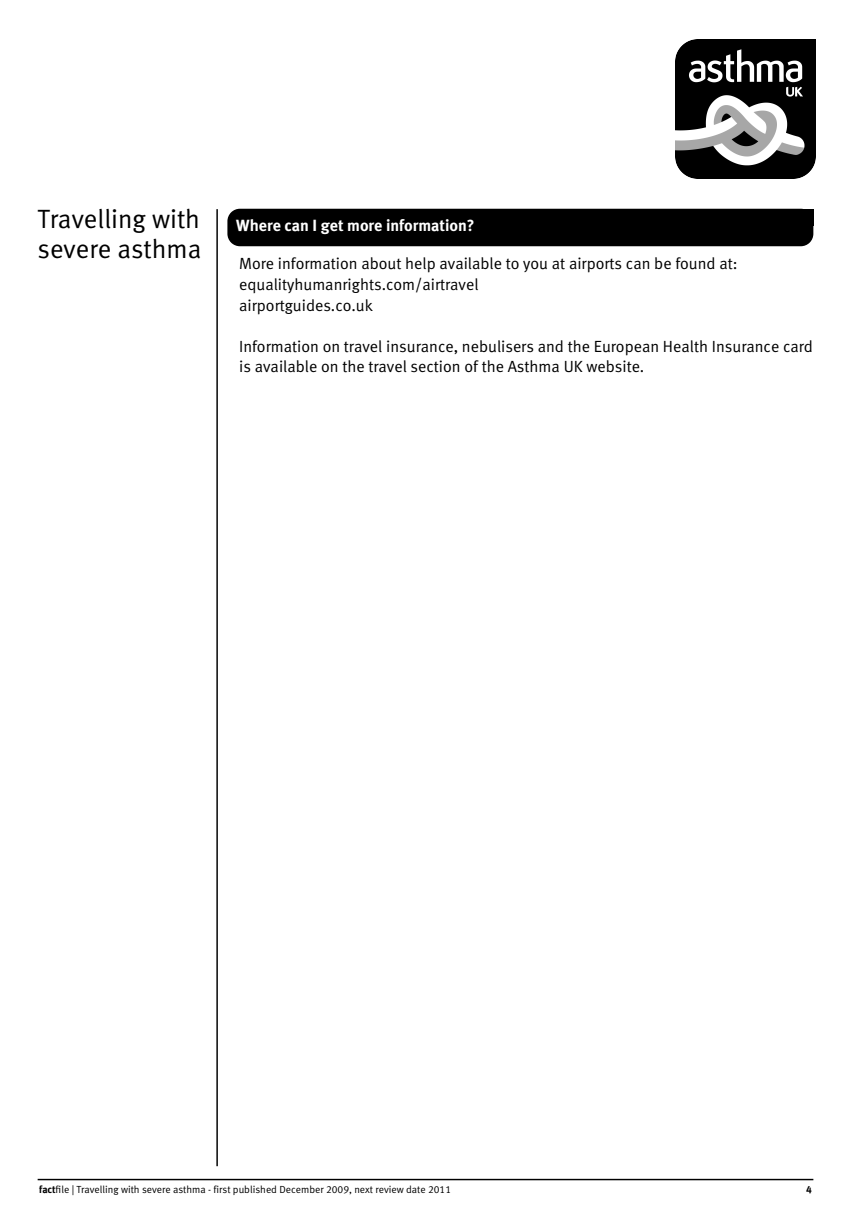
<style>
.page{position:relative;width:853px;height:1222px;background:#fff}
.page>*{position:absolute;margin:0;border:0;box-sizing:border-box;transform-origin:0 0}
.t1{font:26.43px/29.4px "Meta Normal LF";color:#000}
.t2{font:16.1px/20.7px "Meta Normal LF";color:#000}
.t3{font:16.1px "Meta Bold LF";color:#fff}
.t4{font:10.33px "Meta Normal LF";color:#000}
.t5{font:10.33px "Meta Bold LF";color:#000}
.s1{font-family:"Meta Bold LF"}
</style>
<div class="page">
<div style="left:227px;top:209px;width:586px;height:37px;background:#000"></div>
<div style="left:334px;top:209px;width:479px;height:17px;background:#000"></div>
<svg style="left:37px;top:1178px;width:777px;height:3px;background:#828282"></svg>
<img style="left:675px;top:39px;width:140px;height:140px">
<svg style="left:216px;top:209px;width:2px;height:958px;background:#424242"></svg>
<h1 class="t1" style="left:38px;top:207px;width:165px">Travelling with severe asthma</h1>
<p class="t3" style="left:236px;top:219px;width:240px">Where can I get more information?</p>
<p class="t2" style="left:239px;top:255px;width:499px">More information about help available to you at airports can be found at: equalityhumanrights.com/airtravel<br>airportguides.co.uk</p>
<p class="t2" style="left:239px;top:337px;width:575px">Information on travel insurance, nebulisers and the European Health Insurance card is available on the travel section of the Asthma UK website.</p>
<p class="t4" style="left:39px;top:1185px;width:413px"><span class="s1">fact</span>file | Travelling with severe asthma - first published December 2009, next review date 2011</p>
<p class="t5" style="left:805px;top:1185px;width:7px">4</p>
</div>
